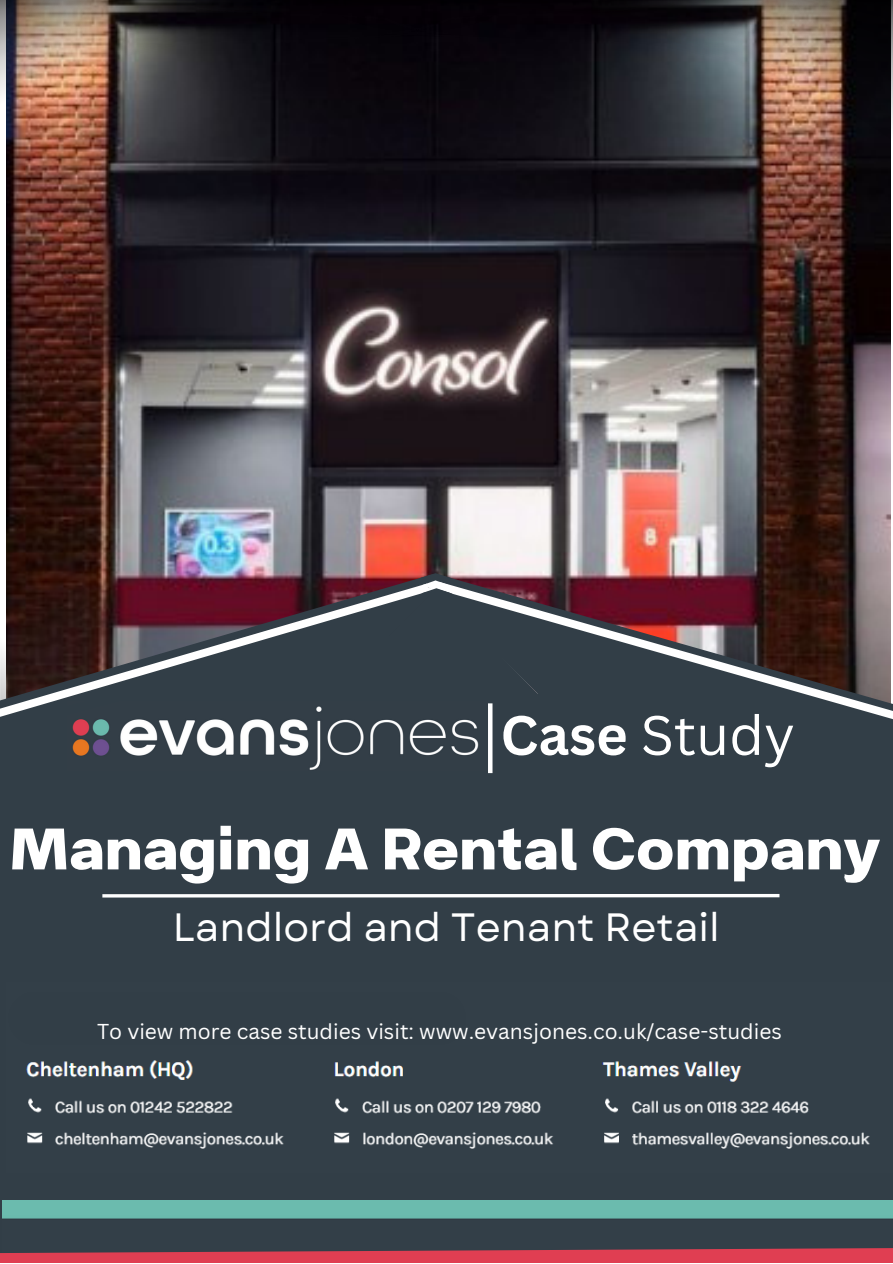
<style>
.page{position:relative;width:893px;height:1264px;background:#fff}
.page>*{position:absolute;margin:0;border:0;box-sizing:border-box;transform-origin:0 0}
.t1{font:700 69.75px "Breul Grotesk A";color:#fff}
.t2{font:54.15px "Canva Sans";color:#fff}
.t3{font:39.45px "Garet";color:#fff}
.t4{font:21px "Canva Sans";color:#fff}
.s1{font-weight:700}
</style>
<div class="page">
<img style="left:7px;top:152px;width:883px;height:416px">
<div style="left:786px;top:726px;width:106px;height:131px;background:#323e47"></div>
<svg style="left:445px;top:568px;width:446px;height:7px;background:#a28987"></svg>
<div style="left:617px;top:726px;width:169px;height:131px;background:#323e47"></div>
<div style="left:0;top:857px;width:892px;height:379px;background:#323e47"></div>
<svg style="left:452px;top:575px;width:440px;height:151px;background:#543e44"></svg>
<img style="left:6px;top:568px;width:439px;height:9px">
<div style="left:0;top:735px;width:438px;height:289px;background:#323e47"></div>
<img style="left:0;top:0;width:188px;height:152px">
<img style="left:188px;top:0;width:704px;height:152px">
<div style="left:251px;top:590px;width:366px;height:366px;background:#323e47"></div>
<img style="left:67px;top:701px;width:421px;height:69px">
<hr style="left:488px;top:703px;width:4px;height:70px;background:#fff">
<div style="left:119px;top:883px;width:84px;height:68px;background:#323e47;border-radius:34px"></div>
<div style="left:44px;top:871px;width:117px;height:80px;background:#323e47"></div>
<hr style="left:102px;top:894px;width:677px;height:3px;background:#fff">
<svg style="left:6px;top:577px;width:431px;height:149px;background:#4e2530"></svg>
<svg style="left:0;top:610px;width:413px;height:125px;background:#4c4b52"></svg>
<img style="left:6px;top:982px;width:886px;height:190px">
<img style="left:3px;top:1200px;width:889px;height:36px">
<svg style="left:420px;top:573px;width:32px;height:25px"></svg>
<div style="left:9px;top:991px;width:457px;height:53px;background:#323e47;border-radius:26px"></div>
<svg style="left:0;top:1236px;width:892px;height:26px;background:#7e3e4c"></svg>
<p class="t2" style="left:500px;top:697px;width:296px"><span class="s1">Case</span> Study</p>
<p class="t1" style="left:10px;top:790px;width:872px">Managing A Rental Company</p>
<p class="t3" style="left:173px;top:899px;width:548px">Landlord and Tenant Retail</p>
<p class="t4" style="left:97px;top:1016px;width:686px">To view more case studies visit: www.evansjones.co.uk/case-studies</p>
</div>
